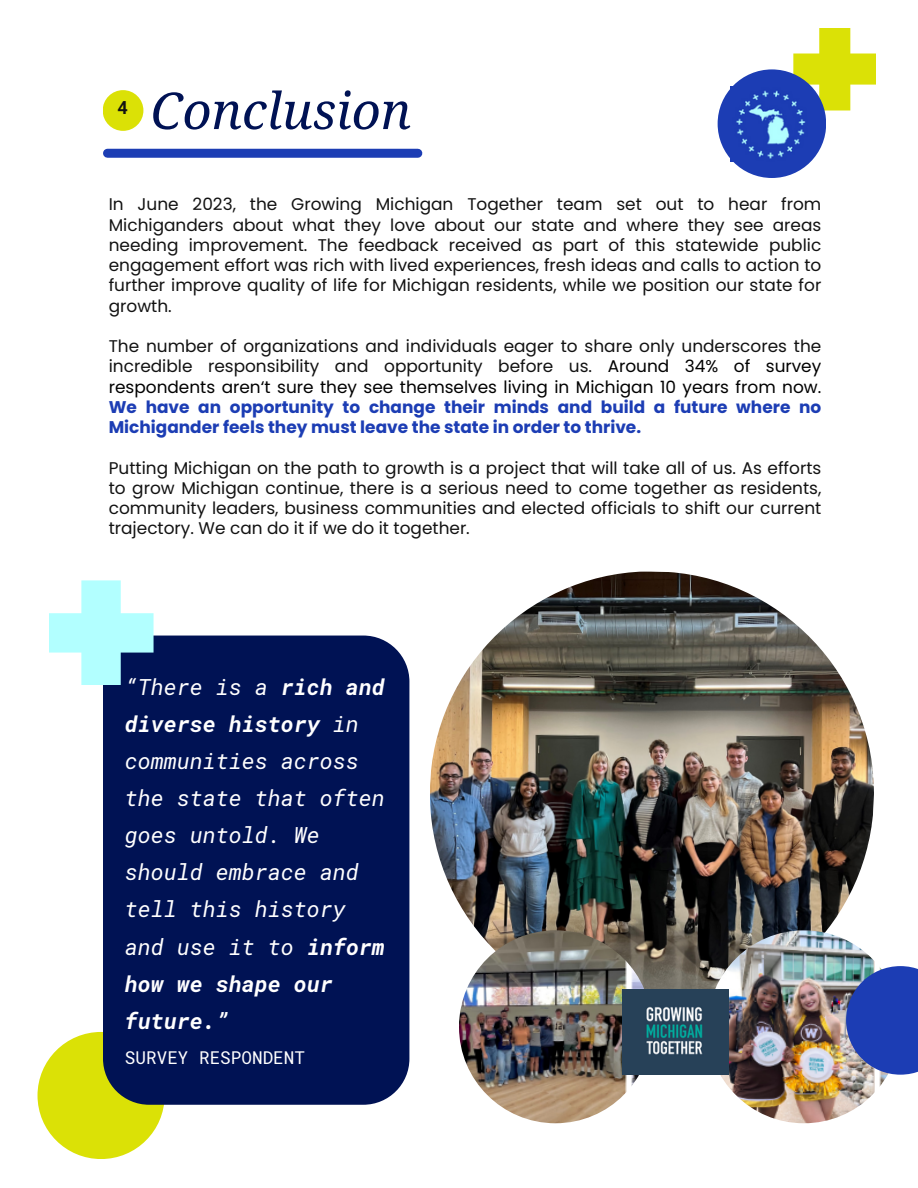
<style>
.page{position:relative;width:918px;height:1188px;background:#fff}
.page>*{position:absolute;margin:0;border:0;box-sizing:border-box;transform-origin:0 0}
.t1{font:italic 50.85px "Noto Serif";color:#001254}
.t2{font:italic 22.2px/37.2px "Roboto Mono";color:#fff}
.t3{font:700 18px "Roboto Mono";color:#121212}
.t4{font:17.7px "Roboto Mono";color:#fff}
.t5{font:16.95px/20.2px "Poppins";color:#121212;text-align:justify}
.s1{color:#000}
.s2{font-weight:700;color:#1c3db4}
.s3{font-weight:700}
</style>
<div class="page">
<div style="left:107px;top:149px;width:311px;height:9px;background:#1c3db4"></div>
<svg style="left:793px;top:28px;width:83px;height:83px"></svg>
<div style="left:718px;top:69px;width:108px;height:109px;background:#1c3db4;border-radius:50%"></div>
<img style="left:731px;top:86px;width:75px;height:75px">
<div style="left:38px;top:1032px;width:127px;height:127px;background:#dbe106;border-radius:50%"></div>
<img style="left:430px;top:571px;width:444px;height:446px">
<img style="left:707px;top:930px;width:193px;height:193px;border-radius:50%">
<img style="left:459px;top:930px;width:193px;height:193px;border-radius:50%">
<img style="left:846px;top:966px;width:72px;height:109px">
<img style="left:623px;top:989px;width:105px;height:86px">
<div style="left:103px;top:90px;width:40px;height:41px;background:#dbe106;border-radius:50%"></div>
<div style="left:103px;top:636px;width:306px;height:469px;background:#001254;border-radius:46px"></div>
<svg style="left:49px;top:580px;width:105px;height:105px"></svg>
<p class="t3" style="left:118px;top:95px;width:12px">4</p>
<p class="t1" style="left:151px;top:75px;width:262px">Conclusion</p>
<p class="t5" style="left:109px;top:194px;width:714px">In June 2023, the Growing Michigan Together team set out to hear from Michiganders about what they love about our state and where they see areas needing improvement. The feedback received as part of this statewide public engagement effort was rich with lived experiences, fresh ideas and calls to action to further improve quality of life for Michigan residents, while we position our state for growth.</p>
<p class="t5" style="left:109px;top:336px;width:714px">The number of organizations and individuals eager to share only underscores the incredible responsibility and opportunity before us. <span class="s1">Around 34% of survey respondents aren‘t sure they see themselves living in Michigan 10 years from now.<br></span><span class="s2">We have an opportunity to change their minds and build a future where no Michigander feels they must leave the state in order to thrive.</span></p>
<p class="t5" style="left:109px;top:458px;width:714px">Putting Michigan on the path to growth is a project that will take all of us. As efforts to grow Michigan continue, there is a serious need to come together as residents, community leaders, business communities and elected officials to shift our current trajectory. We can do it if we do it together.</p>
<p class="t2" style="left:125px;top:667px;width:261px">“There is a <span class="s3">rich and diverse history</span> in communities across the state that often goes untold. We should embrace and tell this history and use it to <span class="s3">inform how we shape our future.”</span></p>
<p class="t4" style="left:125px;top:1045px;width:182px">SURVEY RESPONDENT</p>
</div>
